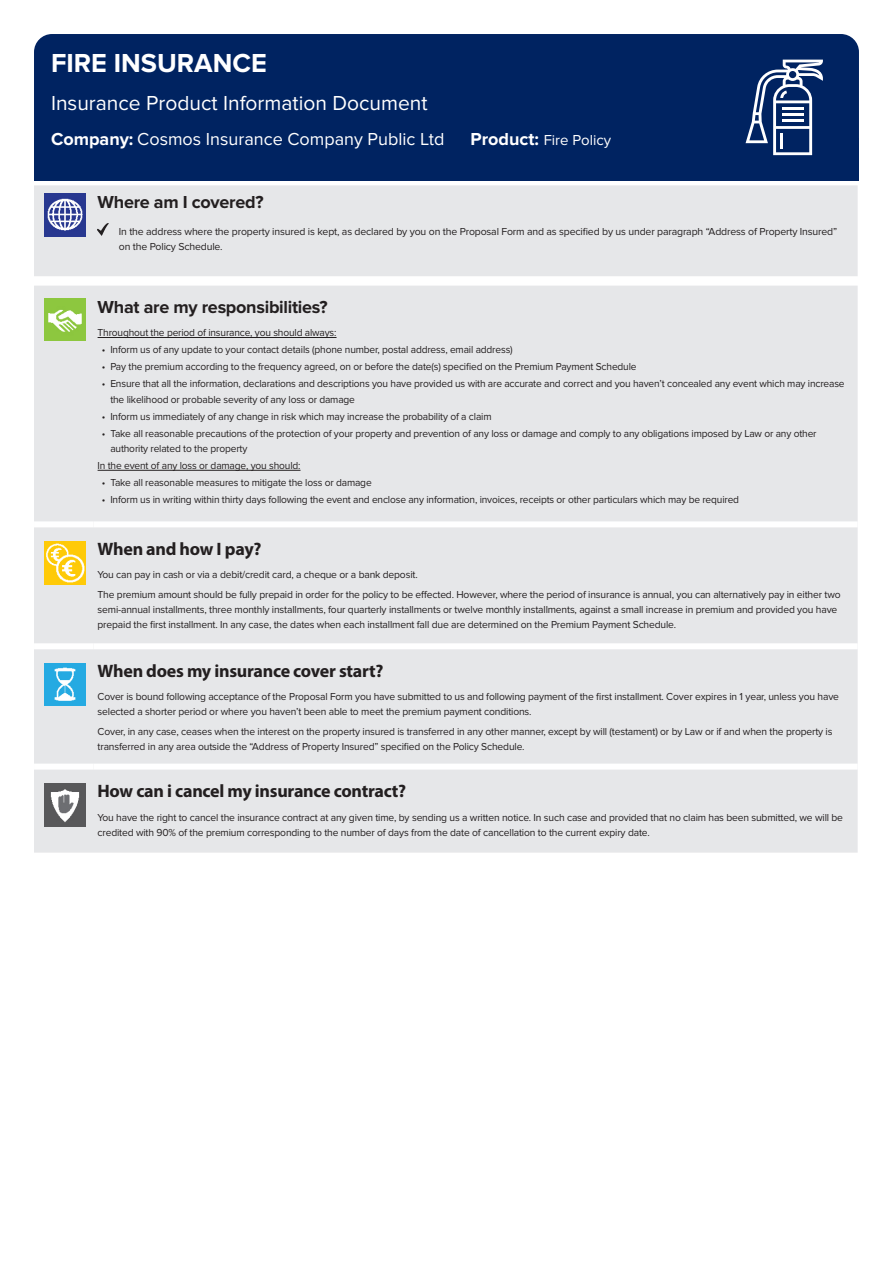
<style>
.page{position:relative;width:893px;height:1263px;background:#fff}
.page>*{position:absolute;margin:0;border:0;box-sizing:border-box;transform-origin:0 0}
.Form_sub_title{font:700 27px "Proxima Nova";color:#fff}
.Company_Product_head{font:21px "Proxima Nova";color:#fff}
.Cover_subhead{font:700 18px "Myriad Pro";letter-spacing:-.015em;color:#231f20}
.Cover_subhead-2{font:700 18px "Proxima Nova";letter-spacing:-.015em;color:#231f20}
.Company_Product_head-2{font:18px "Proxima Nova";color:#fff}
.Company_Product_head-3{font:15px "Proxima Nova";color:#fff}
.Covered_bullets{font:10.5px/15px "Proxima Nova";letter-spacing:-.015em;color:#231f20}
.Main_obligations_bul{font:10.5px "Proxima Nova";letter-spacing:-.015em;color:#231f20}
.s1{font-weight:700}
.s2{font-weight:700;font-size:18px}
</style>
<div class="page">
<div style="left:34px;top:286px;width:824px;height:567px;background:#e6e7e9"></div>
<div style="left:93px;top:521px;width:765px;height:6px;background:#fff"></div>
<div style="left:93px;top:643px;width:765px;height:6px;background:#fff"></div>
<div style="left:93px;top:764px;width:765px;height:6px;background:#fff"></div>
<div style="left:34px;top:521px;width:59px;height:6px;background:#fff"></div>
<div style="left:34px;top:643px;width:59px;height:6px;background:#fff"></div>
<div style="left:34px;top:764px;width:59px;height:6px;background:#fff"></div>
<img style="left:45px;top:298px;width:41px;height:43px">
<hr style="left:98px;top:337px;width:239px;height:1px;background:#231f20">
<hr style="left:98px;top:470px;width:202px;height:1px;background:#231f20">
<img style="left:45px;top:541px;width:41px;height:43px">
<img style="left:45px;top:663px;width:41px;height:43px">
<img style="left:45px;top:784px;width:41px;height:42px">
<div style="left:34px;top:185px;width:824px;height:91px;background:#e6e7e9"></div>
<img style="left:45px;top:194px;width:41px;height:42px">
<svg style="left:98px;top:223px;width:10px;height:12px"></svg>
<div style="left:34px;top:34px;width:825px;height:147px;background:#002361;border-radius:18px"></div>
<svg style="left:746px;top:60px;width:77px;height:95px"></svg>
<p class="Form_sub_title" style="left:51px;top:48px;width:217px">FIRE INSURANCE</p>
<p class="Company_Product_head" style="left:51px;top:91px;width:378px">Insurance Product Information Document</p>
<p class="Company_Product_head-2" style="left:51px;top:128px;width:395px"><span class="s1">Company:</span> Cosmos Insurance Company Public Ltd</p>
<p class="Company_Product_head-3" style="left:470px;top:131px;width:142px"><span class="s2">Product:</span> Fire Policy</p>
<p class="Cover_subhead-2" style="left:98px;top:192px;width:168px">Where am I covered?</p>
<p class="Covered_bullets" style="left:119px;top:224px;width:720px">In the address where the property insured is kept, as declared by you on the Proposal Form and as specified by us under paragraph “Address of Property Insured” on the Policy Schedule.</p>
<p class="Cover_subhead-2" style="left:98px;top:296px;width:232px">What are my responsibilities?</p>
<p class="Main_obligations_bul" style="left:98px;top:327px;width:240px">Throughout the period of insurance, you should always:</p>
<p class="Covered_bullets" style="left:102px;top:342px;width:412px">• Inform us of any update to your contact details (phone number, postal address, email address)</p>
<p class="Covered_bullets" style="left:102px;top:359px;width:536px">• Pay the premium according to the frequency agreed, on or before the date(s) specified on the Premium Payment Schedule</p>
<p class="Covered_bullets" style="left:110px;top:377px;width:736px;text-indent:-9px">• Ensure that all the information, declarations and descriptions you have provided us with are accurate and correct and you haven’t concealed any event which may increase the likelihood or probable severity of any loss or damage</p>
<p class="Covered_bullets" style="left:102px;top:409px;width:391px">• Inform us immediately of any change in risk which may increase the probability of a claim</p>
<p class="Covered_bullets" style="left:110px;top:426px;width:708px;text-indent:-9px">• Take all reasonable precautions of the protection of your property and prevention of any loss or damage and comply to any obligations imposed by Law or any other authority related to the property</p>
<p class="Main_obligations_bul" style="left:98px;top:459px;width:204px">In the event of any loss or damage, you should:</p>
<p class="Covered_bullets" style="left:102px;top:475px;width:271px">• Take all reasonable measures to mitigate the loss or damage</p>
<p class="Covered_bullets" style="left:102px;top:492px;width:639px">• Inform us in writing within thirty days following the event and enclose any information, invoices, receipts or other particulars which may be required</p>
<p class="Cover_subhead" style="left:98px;top:537px;width:165px">When and how I pay?</p>
<p class="Covered_bullets" style="left:98px;top:568px;width:322px">You can pay in cash or via a debit/credit card, a cheque or a bank deposit.</p>
<p class="Covered_bullets" style="left:98px;top:587px;width:745px">The premium amount should be fully prepaid in order for the policy to be effected. However, where the period of insurance is annual, you can alternatively pay in either two semi-annual installments, three monthly installments, four quarterly installments or twelve monthly installments, against a small increase in premium and provided you have prepaid the first installment. In any case, the dates when each installment fall due are determined on the Premium Payment Schedule.</p>
<p class="Cover_subhead" style="left:98px;top:659px;width:287px">When does my insurance cover start?</p>
<p class="Covered_bullets" style="left:98px;top:689px;width:743px">Cover is bound following acceptance of the Proposal Form you have submitted to us and following payment of the first installment. Cover expires in 1 year, unless you have selected a shorter period or where you haven’t been able to meet the premium payment conditions.</p>
<p class="Covered_bullets" style="left:98px;top:724px;width:736px">Cover, in any case, ceases when the interest on the property insured is transferred in any other manner, except by will (testament) or by Law or if and when the property is transferred in any area outside the “Address of Property Insured” specified on the Policy Schedule.</p>
<p class="Cover_subhead" style="left:98px;top:779px;width:310px">How can i cancel my insurance contract?</p>
<p class="Covered_bullets" style="left:98px;top:810px;width:747px">You have the right to cancel the insurance contract at any given time, by sending us a written notice. In such case and provided that no claim has been submitted, we will be credited with 90% of the premium corresponding to the number of days from the date of cancellation to the current expiry date.</p>
</div>
